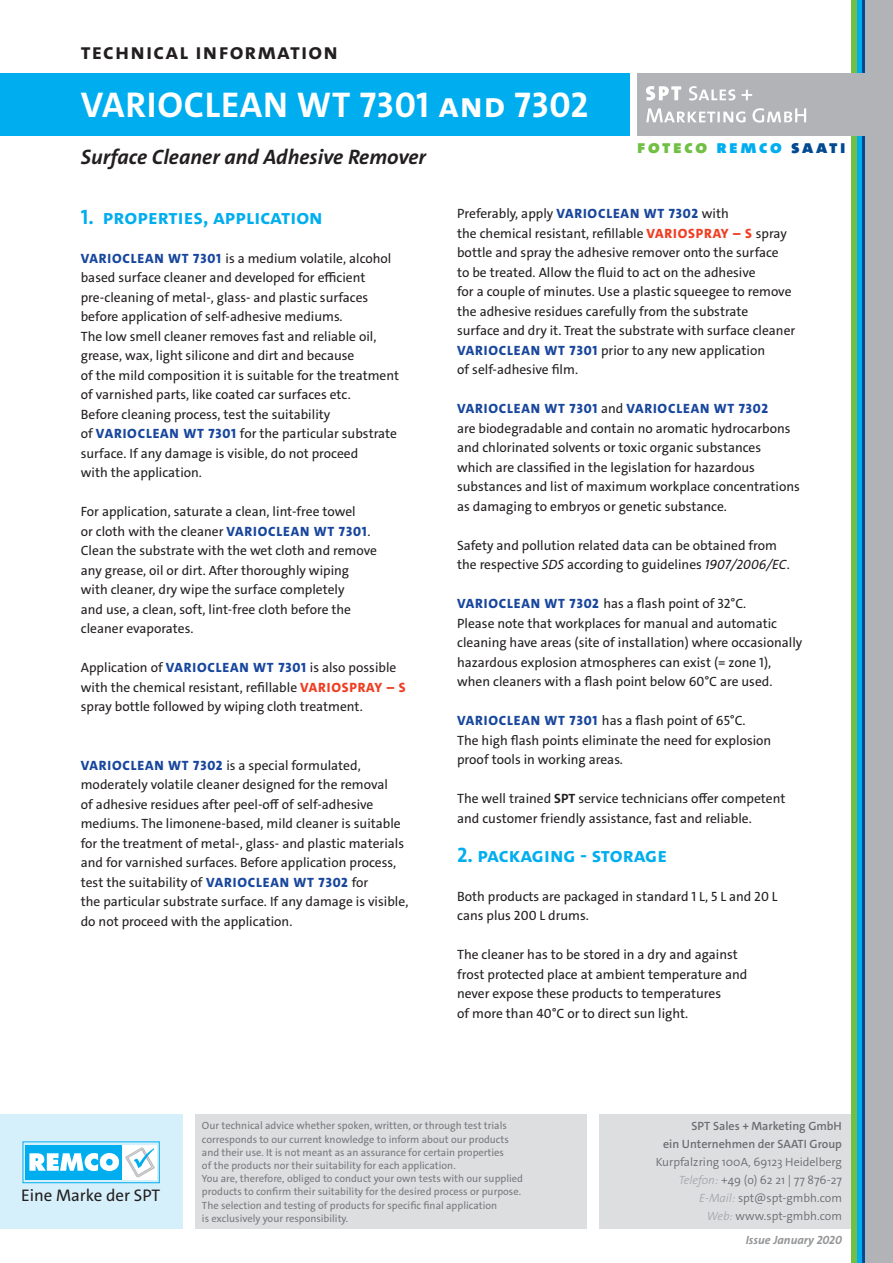
<style>
.page{position:relative;width:893px;height:1263px;background:#fff}
.page>*{position:absolute;margin:0;border:0;box-sizing:border-box;transform-origin:0 0}
.t1{font:700 36px "The Sans C4 s";letter-spacing:.02em;color:#fff}
.t2{font:700 22.5px "The Sans C4 s";letter-spacing:.05em;color:#231f20}
.t3{font:700 21px "The Sans C4 s";color:#00aeef}
.t4{font:italic 700 21px "The Sans C4 s";color:#231f20}
.t5{font:900 18.75px "The Sans C4 s";letter-spacing:.14em;color:#71bf44}
.t6{font:16.95px "The Sans C4 s";color:#231f20}
.t7{font:13.5px/19.5px "The Sans C4 s";color:#231f20}
.t8{font:300 12px/18px "The Sans C4 s";color:#6c6d70;text-align:right}
.t9{font:600 12px/18px "The Sans C4 s";color:#6c6d70;text-align:right}
.t10{font:italic 700 12px "The Sans C4 s";color:#939598}
.t11{font:10.5px/13.2px "The Sans C4 s";color:#76787b}
.s1{color:#00aeef}
.s2{color:#014990}
.s3{font-weight:800;color:#18469d}
.s4{font-weight:800;color:#ef3e22}
.s5{font-style:italic}
.s6{font-weight:700}
.s7{font-style:italic;color:#a8a9ad}
</style>
<div class="page">
<div style="left:195px;top:1114px;width:392px;height:115px;background:#dddee0"></div>
<div style="left:600px;top:1114px;width:259px;height:115px;background:#dddee0"></div>
<div style="left:0;top:73px;width:629px;height:63px;background:#00aeef"></div>
<div style="left:865px;top:0;width:28px;height:1263px;background:#b2b3b7"></div>
<svg style="left:861px;top:0;width:4px;height:1263px;background:#0062a7"></svg>
<div style="left:856px;top:0;width:5px;height:1263px;background:#00aeef"></div>
<div style="left:851px;top:0;width:5px;height:1263px;background:#71bf44"></div>
<div style="left:637px;top:73px;width:231px;height:63px;background:#b2b3b7"></div>
<svg style="left:646px;top:108px;width:160px;height:15px"></svg>
<svg style="left:646px;top:86px;width:106px;height:15px"></svg>
<div style="left:0;top:1114px;width:183px;height:115px;background:#d6f0fb"></div>
<div style="left:26px;top:1145px;width:96px;height:34px;background:#00aeef"></div>
<div style="left:23px;top:1142px;width:136px;height:41px;border:1px solid #00aeef"></div>
<div style="left:122px;top:1145px;width:34px;height:34px;background:#fff"></div>
<svg style="left:125px;top:1147px;width:30px;height:30px"></svg>
<svg style="left:29px;top:1153px;width:90px;height:18px"></svg>
<h2 class="t2" style="left:81px;top:37px;width:259px">technical information</h2>
<h1 class="t1" style="left:81px;top:82px;width:509px">VARIOCLEAN WT 7301 and 7302</h1>
<h3 class="t4" style="left:81px;top:144px;width:347px">Surface Cleaner and Adhesive Remover</h3>
<h3 class="t5" style="left:637px;top:135px;width:210px">foteco <span class="s1">remco</span> <span class="s2">saati</span></h3>
<h3 class="t3" style="left:81px;top:203px;width:243px">1. properties, application</h3>
<p class="t7" style="left:81px;top:249px;width:320px"><span class="s3">VARIOCLEAN WT 7301</span> is a medium volatile, alcohol based surface cleaner and developed for efficient pre-cleaning of metal-, glass- and plastic surfaces before application of self-adhesive mediums.<br>The low smell cleaner removes fast and reliable oil, grease, wax, light silicone and dirt and because<br>of the mild composition it is suitable for the treatment of varnished parts, like coated car surfaces etc.<br>Before cleaning process, test the suitability<br>of <span class="s3">VARIOCLEAN WT 7301</span> for the particular substrate surface. If any damage is visible, do not proceed<br>with the application.</p>
<p class="t7" style="left:81px;top:502px;width:298px">For application, saturate a clean, lint-free towel<br>or cloth with the cleaner <span class="s3">VARIOCLEAN WT 7301</span>.<br>Clean the substrate with the wet cloth and remove any grease, oil or dirt. After thoroughly wiping with cleaner, dry wipe the surface completely<br>and use, a clean, soft, lint-free cloth before the cleaner evaporates.</p>
<p class="t7" style="left:81px;top:658px;width:326px">Application of <span class="s3">VARIOCLEAN WT 7301</span> is also possible with the chemical resistant, refillable <span class="s4">VARIOSPRAY – S </span>spray bottle followed by wiping cloth treatment.</p>
<p class="t7" style="left:81px;top:756px;width:329px"><span class="s3">VARIOCLEAN WT 7302</span> is a special formulated, moderately volatile cleaner designed for the removal<br>of adhesive residues after peel-off of self-adhesive mediums. The limonene-based, mild cleaner is suitable for the treatment of metal-, glass- and plastic materials and for varnished surfaces. Before application process, test the suitability of <span class="s3">VARIOCLEAN WT 7302</span> for<br>the particular substrate surface. If any damage is visible, do not proceed with the application.</p>
<p class="t7" style="left:457px;top:204px;width:340px">Preferably, apply <span class="s3">VARIOCLEAN WT 7302</span> with<br>the chemical resistant, refillable <span class="s4">VARIOSPRAY – S</span> spray bottle and spray the adhesive remover onto the surface<br>to be treated. Allow the fluid to act on the adhesive<br>for a couple of minutes. Use a plastic squeegee to remove the adhesive residues carefully from the substrate<br>surface and dry it. Treat the substrate with surface cleaner <span class="s3">VARIOCLEAN WT 7301</span> prior to any new application<br>of self-adhesive film.</p>
<p class="t7" style="left:457px;top:399px;width:344px"><span class="s3">VARIOCLEAN WT 7301</span> and <span class="s3">VARIOCLEAN WT 7302<br></span>are biodegradable and contain no aromatic hydrocarbons and chlorinated solvents or toxic organic substances which are classified in the legislation for hazardous substances and list of maximum workplace concentrations as damaging to embryos or genetic substance.</p>
<p class="t7" style="left:457px;top:535px;width:334px">Safety and pollution related data can be obtained from the respective <span class="s5">SDS</span> according to guidelines <span class="s5">1907/2006/EC</span>.</p>
<p class="t7" style="left:457px;top:594px;width:347px"><span class="s3">VARIOCLEAN WT 7302</span> has a flash point of 32°C.<br>Please note that workplaces for manual and automatic cleaning have areas (site of installation) where occasionally hazardous explosion atmospheres can exist (= zone 1), when cleaners with a flash point below 60°C are used.</p>
<p class="t7" style="left:457px;top:711px;width:316px"><span class="s3">VARIOCLEAN WT 7301</span> has a flash point of 65°C.<br>The high flash points eliminate the need for explosion proof tools in working areas.</p>
<p class="t7" style="left:457px;top:789px;width:330px">The well trained <span class="s6">SPT</span> service technicians offer competent and customer friendly assistance, fast and reliable.</p>
<h3 class="t3" style="left:457px;top:841px;width:211px">2. packaging - storage</h3>
<p class="t7" style="left:457px;top:887px;width:322px">Both products are packaged in standard 1 L, 5 L and 20 L cans plus 200 L drums.</p>
<p class="t7" style="left:457px;top:945px;width:292px">The cleaner has to be stored in a dry and against frost protected place at ambient temperature and never expose these products to temperatures<br>of more than 40°C or to direct sun light.</p>
<p class="t6" style="left:21px;top:1184px;width:141px">Eine Marke der SPT</p>
<p class="t11" style="left:202px;top:1119px;width:323px">Our technical advice whether spoken, written, or through test trials corresponds to our current knowledge to inform about our products and their use. It is not meant as an assurance for certain properties<br>of the products nor their suitability for each application.<br>You are, therefore, obliged to conduct your own tests with our supplied products to confirm their suitability for the desired process or purpose.<br>The selection and testing of products for specific final application<br>is exclusively your responsibility.</p>
<p class="t9" style="left:663px;top:1117px;width:180px">SPT Sales + Marketing GmbH<br>ein Unternehmen der SAATI Group</p>
<p class="t8" style="left:656px;top:1153px;width:188px">Kurpfalzring 100A, 69123 Heidelberg<br><span class="s7">Telefon:</span> +49 (o) 62 21 | 77 876-27<br><span class="s7">E-Mail:</span> spt@spt-gmbh.com<br><span class="s7">Web:</span> www.spt-gmbh.com</p>
<p class="t10" style="left:746px;top:1232px;width:98px">Issue January 2020</p>
</div>
